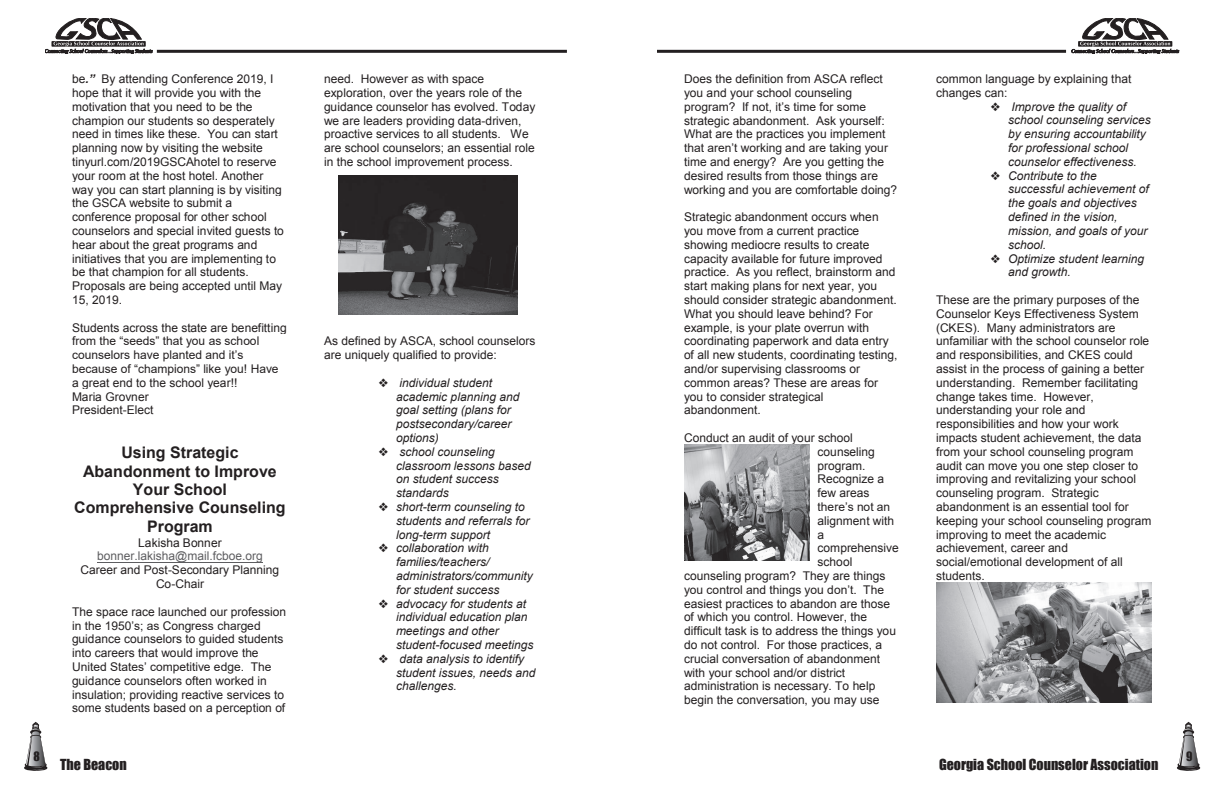
<style>
.page{position:relative;width:1224px;height:792px;background:#fff}
.page>*{position:absolute;margin:0;border:0;box-sizing:border-box;transform-origin:0 0}
.t1{font:700 16px/18.4px "Arial";color:#231f20;text-align:center}
.t2{font:14px "Impact";color:#231f20}
.t3{font:12px/13.8px "Arial";color:#231f20}
.t4{font:italic 12px/13.8px "Arial";color:#231f20}
.t5{font:12px "Arial";color:#5d5d60}
.t6{font:11.9px "Impact";color:#231f20}
.s1{font-weight:700;font-style:italic}
</style>
<div class="page">
<svg style="left:24px;top:722px;width:23px;height:49px"></svg>
<svg style="left:1177px;top:722px;width:23px;height:49px"></svg>
<hr style="left:157px;top:50px;width:410px;height:3px;background:#231f20">
<hr style="left:657px;top:50px;width:409px;height:3px;background:#231f20">
<svg style="left:45px;top:18px;width:107px;height:36px"></svg>
<svg style="left:1072px;top:18px;width:107px;height:36px"></svg>
<hr style="left:97px;top:562px;width:166px;height:1px;background:#5d5d60">
<img style="left:339px;top:175px;width:179px;height:140px">
<img style="left:936px;top:583px;width:216px;height:120px">
<img style="left:684px;top:445px;width:126px;height:116px">
<p class="t3" style="left:72px;top:72px;width:213px">be<span class="s1">.”</span> By attending Conference 2019, I hope that it will provide you with the motivation that you need to be the champion our students so desperately need in times like these. You can start planning now by visiting the website tinyurl.com/2019GSCAhotel to reserve your room at the host hotel. Another way you can start planning is by visiting the GSCA website to submit a conference proposal for other school counselors and special invited guests to hear about the great programs and initiatives that you are implementing to be that champion for all students.<br>Proposals are being accepted until May 15, 2019.</p>
<p class="t3" style="left:72px;top:321px;width:216px">Students across the state are benefitting from the “seeds” that you as school counselors have planted and it’s because of “champions” like you! Have a great end to the school year!!<br>Maria Grovner<br>President-Elect</p>
<h1 class="t1" style="left:74px;top:444px;width:213px">Using Strategic<br>Abandonment to Improve<br>Your School<br>Comprehensive Counseling<br>Program</h1>
<p class="t3" style="left:138px;top:536px;width:85px">Lakisha Bonner</p>
<p class="t5" style="left:97px;top:548px;width:167px">bonner.lakisha@mail.fcboe.org</p>
<p class="t3" style="left:81px;top:563px;width:200px;text-align:center">Career and Post-Secondary Planning<br>Co-Chair</p>
<p class="t3" style="left:72px;top:605px;width:216px">The space race launched our profession in the 1950’s; as Congress charged guidance counselors to guided students into careers that would improve the United States’ competitive edge. The guidance counselors often worked in insulation; providing reactive services to some students based on a perception of</p>
<p class="t3" style="left:324px;top:72px;width:213px">need. However as with space exploration, over the years role of the guidance counselor has evolved. Today we are leaders providing data-driven, proactive services to all students. We are school counselors; an essential role in the school improvement process.</p>
<p class="t3" style="left:324px;top:334px;width:213px">As defined by ASCA, school counselors are uniquely qualified to provide:</p>
<p class="t4" style="left:396px;top:376px;width:125px;text-indent:-18px">❖ individual student academic planning and goal setting (plans for postsecondary/career options)</p>
<p class="t4" style="left:396px;top:445px;width:136px;text-indent:-18px">❖ school counseling classroom lessons based on student success standards</p>
<p class="t4" style="left:396px;top:500px;width:135px;text-indent:-18px">❖ short-term counseling to students and referrals for long-term support</p>
<p class="t4" style="left:396px;top:541px;width:138px;text-indent:-18px">❖ collaboration with families/teachers/ administrators/community for student success</p>
<p class="t4" style="left:396px;top:597px;width:139px;text-indent:-18px">❖ advocacy for students at individual education plan meetings and other student-focused meetings</p>
<p class="t4" style="left:396px;top:652px;width:141px;text-indent:-18px">❖ data analysis to identify student issues, needs and challenges.</p>
<p class="t3" style="left:684px;top:72px;width:215px">Does the definition from ASCA reflect you and your school counseling program? If not, it’s time for some strategic abandonment. Ask yourself:<br>What are the practices you implement that aren’t working and are taking your time and energy? Are you getting the desired results from those things are working and you are comfortable doing?</p>
<p class="t3" style="left:684px;top:210px;width:215px">Strategic abandonment occurs when you move from a current practice showing mediocre results to create capacity available for future improved practice. As you reflect, brainstorm and start making plans for next year, you should consider strategic abandonment.<br>What you should leave behind? For example, is your plate overrun with coordinating paperwork and data entry of all new students, coordinating testing, and/or supervising classrooms or common areas? These are areas for you to consider strategical abandonment.</p>
<p class="t3" style="left:684px;top:431px;width:170px">Conduct an audit of your school</p>
<p class="t3" style="left:818px;top:445px;width:59px">counseling</p>
<p class="t3" style="left:818px;top:459px;width:50px">program.</p>
<p class="t3" style="left:818px;top:472px;width:68px">Recognize a</p>
<p class="t3" style="left:818px;top:486px;width:54px">few areas</p>
<p class="t3" style="left:818px;top:500px;width:74px">there’s not an</p>
<p class="t3" style="left:818px;top:514px;width:78px">alignment with</p>
<p class="t3" style="left:818px;top:528px;width:8px">a</p>
<p class="t3" style="left:818px;top:541px;width:83px">comprehensive</p>
<p class="t3" style="left:818px;top:555px;width:36px">school</p>
<p class="t3" style="left:684px;top:569px;width:203px">counseling program? They are things</p>
<p class="t3" style="left:684px;top:583px;width:202px">you control and things you don’t. The</p>
<p class="t3" style="left:684px;top:597px;width:208px">easiest practices to abandon are those</p>
<p class="t3" style="left:684px;top:610px;width:185px">of which you control. However, the</p>
<p class="t3" style="left:684px;top:624px;width:213px">difficult task is to address the things you</p>
<p class="t3" style="left:684px;top:638px;width:200px">do not control. For those practices, a</p>
<p class="t3" style="left:684px;top:652px;width:198px">crucial conversation of abandonment</p>
<p class="t3" style="left:684px;top:666px;width:163px">with your school and/or district</p>
<p class="t3" style="left:684px;top:679px;width:193px">administration is necessary. To help</p>
<p class="t3" style="left:684px;top:693px;width:197px">begin the conversation, you may use</p>
<p class="t3" style="left:936px;top:72px;width:197px">common language by explaining that changes can:</p>
<p class="t4" style="left:1008px;top:100px;width:144px;text-indent:-18px">❖ Improve the quality of school counseling services by ensuring accountability for professional school counselor effectiveness.</p>
<p class="t4" style="left:1008px;top:169px;width:142px;text-indent:-18px">❖ Contribute to the successful achievement of the goals and objectives defined in the vision, mission, and goals of your school.</p>
<p class="t4" style="left:1008px;top:252px;width:138px;text-indent:-18px">❖ Optimize student learning and growth.</p>
<p class="t3" style="left:936px;top:293px;width:217px">These are the primary purposes of the Counselor Keys Effectiveness System (CKES). Many administrators are unfamiliar with the school counselor role and responsibilities, and CKES could assist in the process of gaining a better understanding. Remember facilitating change takes time. However, understanding your role and responsibilities and how your work impacts student achievement, the data from your school counseling program audit can move you one step closer to improving and revitalizing your school counseling program. Strategic abandonment is an essential tool for keeping your school counseling program improving to meet the academic achievement, career and social/emotional development of all students.</p>
<p class="t6" style="left:33px;top:747px;width:8px">8</p>
<p class="t6" style="left:1186px;top:747px;width:8px">9</p>
<p class="t2" style="left:60px;top:753px;width:68px">The Beacon</p>
<p class="t2" style="left:939px;top:753px;width:221px">Georgia School Counselor Association</p>
</div>
